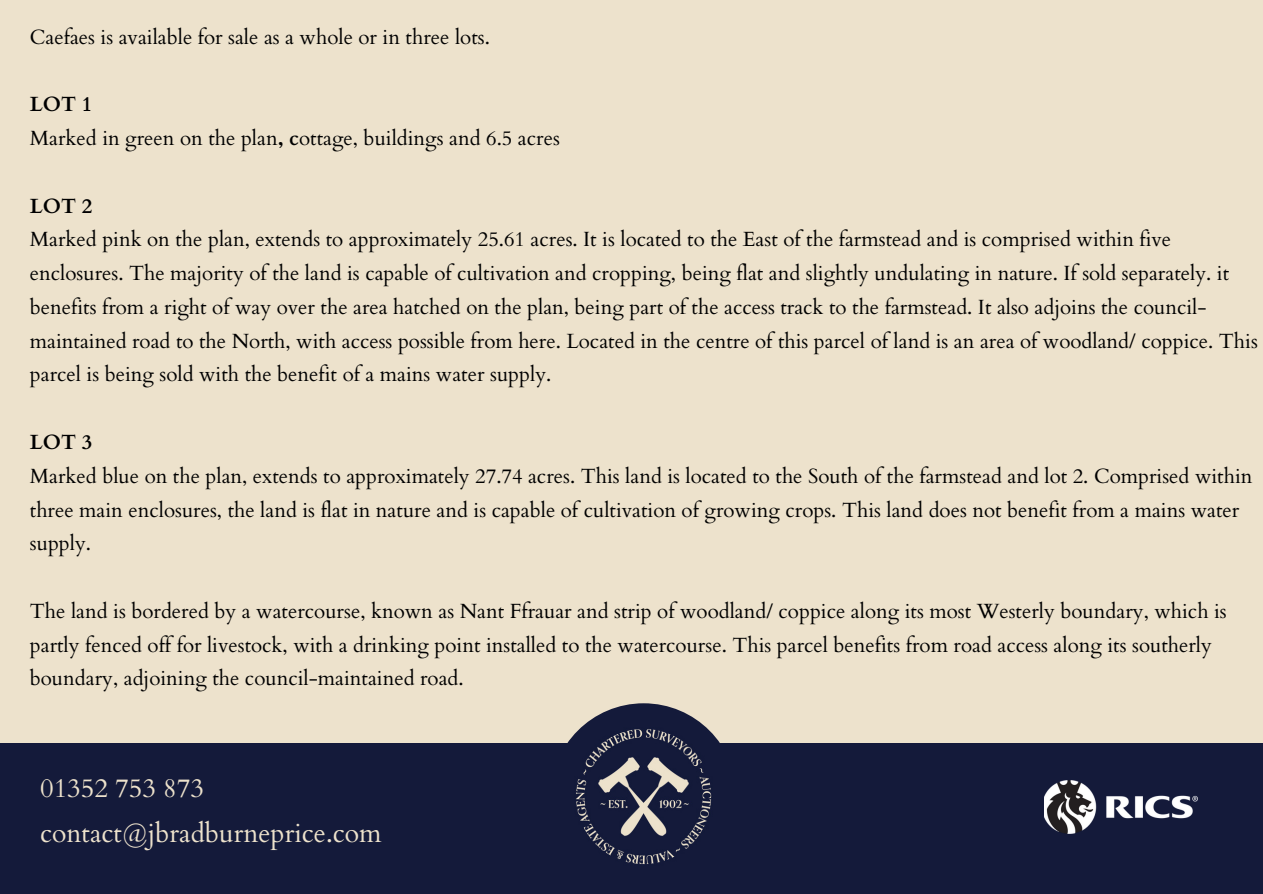
<style>
.page{position:relative;width:1263px;height:894px;background:#fff}
.page>*{position:absolute;margin:0;border:0;box-sizing:border-box;transform-origin:0 0}
.t1{font:700 31.05px "Cardo";color:#ede2cc}
.t2{font:26.55px/45px "Cardo";color:#ede2cc}
.t3{font:700 25.05px/41.7px "Cardo";color:#ede2cc}
.t4{font:20.55px/33.8px "Cardo";color:#000}
.t5{font:700 20.55px "Cardo";color:#000}
.s1{font-weight:700}
</style>
<div class="page">
<div style="left:0;top:0;width:1263px;height:893px;background:#ede2cc"></div>
<div style="left:0;top:742px;width:1263px;height:151px;background:#141a3a"></div>
<img style="left:550px;top:703px;width:187px;height:186px;border-radius:50%">
<img style="left:1045px;top:780px;width:153px;height:54px">
<p class="t4" style="left:30px;top:20px;width:461px">Caefaes is available for sale as a whole or in three lots.</p>
<p class="t4" style="left:30px;top:88px;width:531px"><span class="s1">LOT 1<br></span>Marked in green on the plan<span class="s1">, c</span>ottage, buildings and 6.5 acres</p>
<p class="t5" style="left:30px;top:192px;width:64px">LOT 2</p>
<p class="t4" style="left:30px;top:223px;width:1229px">Marked pink on the plan, extends to approximately 25.61 acres. It is located to the East of the farmstead and is comprised within five enclosures. The majority of the land is capable of cultivation and cropping, being flat and slightly undulating in nature. If sold separately. it benefits from a right of way over the area hatched on the plan, being part of the access track to the farmstead. It also adjoins the council&shy;maintained road to the North, with access possible from here. Located in the centre of this parcel of land is an area of woodland/ coppice. This parcel is being sold with the benefit of a mains water supply.</p>
<p class="t5" style="left:30px;top:428px;width:64px">LOT 3</p>
<p class="t4" style="left:30px;top:459px;width:1224px">Marked blue on the plan, extends to approximately 27.74 acres. This land is located to the South of the farmstead and lot 2. Comprised within three main enclosures, the land is flat in nature and is capable of cultivation of growing crops. This land does not benefit from a mains water supply.</p>
<p class="t4" style="left:30px;top:594px;width:1198px">The land is bordered by a watercourse, known as Nant Ffrauar and strip of woodland/ coppice along its most Westerly boundary, which is partly fenced off for livestock, with a drinking point installed to the watercourse. This parcel benefits from road access along its southerly boundary, adjoining the council-maintained road.</p>
<h3 class="t2" style="left:40px;top:766px;width:343px">01352 753 873 contact@jbradburneprice.com</h3>
<p class="t3" style="left:22px;top:778px;width:352px">01352 753 873 contact@jbradburneprice.com</p>
<p class="t1" style="left:29px;top:782px;width:193px">01352 753 873</p>
</div>
